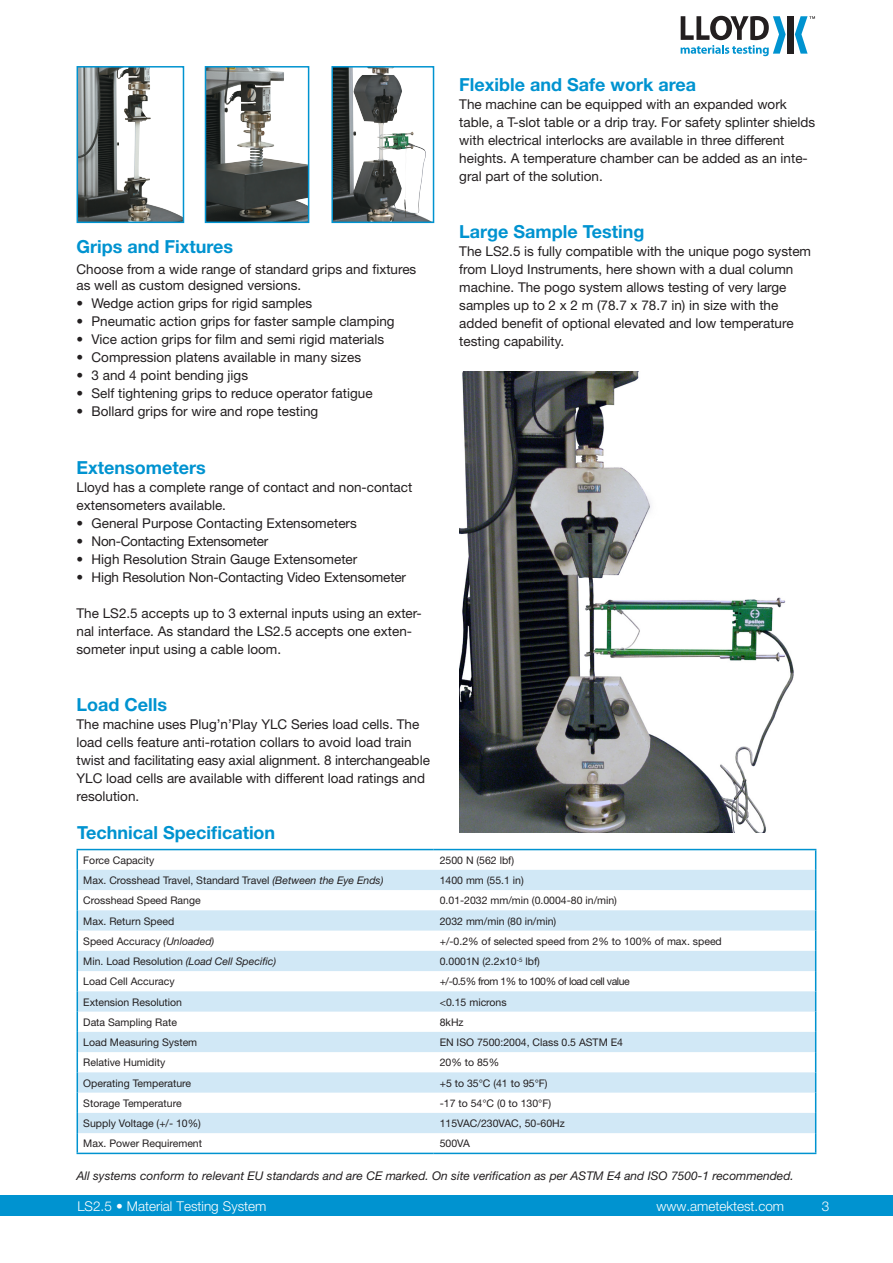
<style>
.page{position:relative;width:893px;height:1263px;background:#fff}
.page>*{position:absolute;margin:0;border:0;box-sizing:border-box;transform-origin:0 0}
.t1{font:700 18px "Helvetica Neue";color:#0093d0}
.t2{font:13.5px/18px "Helvetica Neue";color:#231f20}
.t3{font:300 13.5px "Helvetica Neue";color:#fff}
.t4{font:13.5px "Helvetica Neue";letter-spacing:-.02em;color:#231f20}
.t5{font:italic 12px "Helvetica Neue";color:#231f20}
.t6{font:10.5px "Helvetica Neue";color:#231f20}
.t7{font:10.5px "Helvetica Neue";letter-spacing:-.04em;color:#231f20}
.s1{font-style:italic}
</style>
<div class="page">
<div style="left:0;top:1195px;width:893px;height:21px;background:#0093d0"></div>
<div style="left:787px;top:16px;width:6px;height:38px;background:#231f20"></div>
<svg style="left:795px;top:16px;width:20px;height:38px"></svg>
<svg style="left:681px;top:16px;width:105px;height:40px"></svg>
<img style="left:80px;top:69px;width:101px;height:151px">
<div style="left:77px;top:66px;width:107px;height:157px;border:2px solid #0093d0"></div>
<img style="left:208px;top:69px;width:98px;height:151px">
<div style="left:205px;top:66px;width:104px;height:157px;border:2px solid #0093d0"></div>
<img style="left:334px;top:69px;width:95px;height:151px">
<div style="left:331px;top:66px;width:103px;height:157px;border:2px solid #0093d0"></div>
<svg style="left:78px;top:870px;width:737px;height:263px;fill:#d1e8f6"></svg>
<hr style="left:77px;top:849px;width:357px;height:1px;background:#0093d0">
<hr style="left:434px;top:849px;width:382px;height:1px;background:#0093d0">
<svg style="left:77px;top:850px;width:1px;height:303px"></svg>
<svg style="left:815px;top:850px;width:1px;height:303px"></svg>
<hr style="left:77px;top:1153px;width:357px;height:1px;background:#0093d0">
<hr style="left:434px;top:1153px;width:382px;height:1px;background:#0093d0">
<img style="left:459px;top:371px;width:335px;height:461px">
<p class="t1" style="left:77px;top:235px;width:158px">Grips and Fixtures</p>
<p class="t2" style="left:77px;top:261px;width:341px;line-height:16.2px">Choose from a wide range of standard grips and fixtures as well as custom designed versions.</p>
<p class="t2" style="left:77px;top:294px;width:237px">• Wedge action grips for rigid samples</p>
<p class="t2" style="left:77px;top:312px;width:320px">• Pneumatic action grips for faster sample clamping</p>
<p class="t2" style="left:77px;top:330px;width:309px">• Vice action grips for film and semi rigid materials</p>
<p class="t2" style="left:77px;top:348px;width:286px">• Compression platens available in many sizes</p>
<p class="t2" style="left:77px;top:366px;width:173px">• 3 and 4 point bending jigs</p>
<p class="t2" style="left:77px;top:384px;width:298px">• Self tightening grips to reduce operator fatigue</p>
<p class="t2" style="left:77px;top:402px;width:243px">• Bollard grips for wire and rope testing</p>
<p class="t1" style="left:77px;top:456px;width:131px">Extensometers</p>
<p class="t2" style="left:77px;top:478px;width:337px">Lloyd has a complete range of contact and non-contact extensometers available.</p>
<p class="t2" style="left:77px;top:514px;width:282px">• General Purpose Contacting Extensometers</p>
<p class="t4" style="left:77px;top:533px;width:193px">• Non-Contacting Extensometer</p>
<p class="t2" style="left:77px;top:550px;width:282px">• High Resolution Strain Gauge Extensometer</p>
<p class="t2" style="left:77px;top:568px;width:331px">• High Resolution Non-Contacting Video Extensometer</p>
<p class="t2" style="left:77px;top:604px;width:347px">The LS2.5 accepts up to 3 external inputs using an exter&shy;nal interface. As standard the LS2.5 accepts one exten&shy;someter input using a cable loom.</p>
<p class="t1" style="left:459px;top:73px;width:238px">Flexible and Safe work area</p>
<p class="t2" style="left:459px;top:95px;width:358px">The machine can be equipped with an expanded work table, a T-slot table or a drip tray. For safety splinter shields with electrical interlocks are available in three different heights. A temperature chamber can be added as an inte&shy;gral part of the solution.</p>
<p class="t1" style="left:459px;top:221px;width:187px">Large Sample Testing</p>
<p class="t2" style="left:459px;top:242px;width:353px">The LS2.5 is fully compatible with the unique pogo system from Lloyd Instruments, here shown with a dual column machine. The pogo system allows testing of very large samples up to 2 x 2 m (78.7 x 78.7 in) in size with the added benefit of optional elevated and low temperature testing capability.</p>
<p class="t1" style="left:77px;top:694px;width:92px">Load Cells</p>
<p class="t2" style="left:77px;top:715px;width:355px">The machine uses Plug’n’Play YLC Series load cells. The load cells feature anti-rotation collars to avoid load train twist and facilitating easy axial alignment. 8 interchangeable YLC load cells are available with different load ratings and resolution.</p>
<p class="t1" style="left:77px;top:821px;width:200px">Technical Specification</p>
<p class="t6" style="left:83px;top:854px;width:73px">Force Capacity</p>
<p class="t6" style="left:440px;top:854px;width:76px">2500 N (562 lbf)</p>
<p class="t6" style="left:83px;top:874px;width:302px">Max. Crosshead Travel, Standard Travel <span class="s1">(Between the Eye Ends)</span></p>
<p class="t6" style="left:440px;top:874px;width:86px">1400 mm (55.1 in)</p>
<p class="t6" style="left:83px;top:894px;width:119px">Crosshead Speed Range</p>
<p class="t6" style="left:440px;top:894px;width:179px">0.01-2032 mm/min (0.0004-80 in/min)</p>
<p class="t6" style="left:83px;top:914px;width:93px">Max. Return Speed</p>
<p class="t6" style="left:440px;top:914px;width:118px">2032 mm/min (80 in/min)</p>
<p class="t6" style="left:83px;top:935px;width:133px">Speed Accuracy <span class="s1">(Unloaded)</span></p>
<p class="t6" style="left:440px;top:935px;width:284px">+/-0.2% of selected speed from 2% to 100% of max. speed</p>
<p class="t6" style="left:83px;top:955px;width:194px">Min. Load Resolution <span class="s1">(Load Cell Specific)</span></p>
<p class="t6" style="left:440px;top:955px;width:102px">0.0001N (2.2x10<sup>-5</sup> lbf)</p>
<p class="t6" style="left:83px;top:975px;width:93px">Load Cell Accuracy</p>
<p class="t7" style="left:440px;top:975px;width:192px">+/-0.5% from 1% to 100% of load cell value</p>
<p class="t6" style="left:83px;top:995px;width:100px">Extension Resolution</p>
<p class="t6" style="left:440px;top:995px;width:69px">&lt;0.15 microns</p>
<p class="t6" style="left:83px;top:1016px;width:95px">Data Sampling Rate</p>
<p class="t6" style="left:440px;top:1016px;width:25px">8kHz</p>
<p class="t6" style="left:83px;top:1036px;width:115px">Load Measuring System</p>
<p class="t6" style="left:440px;top:1036px;width:185px">EN ISO 7500:2004, Class 0.5 ASTM E4</p>
<p class="t6" style="left:83px;top:1056px;width:84px">Relative Humidity</p>
<p class="t6" style="left:440px;top:1056px;width:61px">20% to 85%</p>
<p class="t6" style="left:83px;top:1077px;width:109px">Operating Temperature</p>
<p class="t6" style="left:440px;top:1077px;width:109px">+5 to 35°C (41 to 95°F)</p>
<p class="t6" style="left:83px;top:1097px;width:100px">Storage Temperature</p>
<p class="t6" style="left:440px;top:1097px;width:113px">-17 to 54°C (0 to 130°F)</p>
<p class="t6" style="left:83px;top:1117px;width:119px">Supply Voltage (+/- 10%)</p>
<p class="t6" style="left:440px;top:1117px;width:127px">115VAC/230VAC, 50-60Hz</p>
<p class="t6" style="left:83px;top:1137px;width:120px">Max. Power Requirement</p>
<p class="t6" style="left:440px;top:1137px;width:32px">500VA</p>
<p class="t5" style="left:77px;top:1168px;width:719px">All systems conform to relevant EU standards and are CE marked. On site verification as per ASTM E4 and ISO 7500-1 recommended.</p>
<p class="t3" style="left:77px;top:1198px;width:191px">LS2.5 • Material Testing System</p>
<p class="t3" style="left:656px;top:1198px;width:129px">www.ametektest.com</p>
<p class="t3" style="left:822px;top:1198px;width:9px">3</p>
</div>
